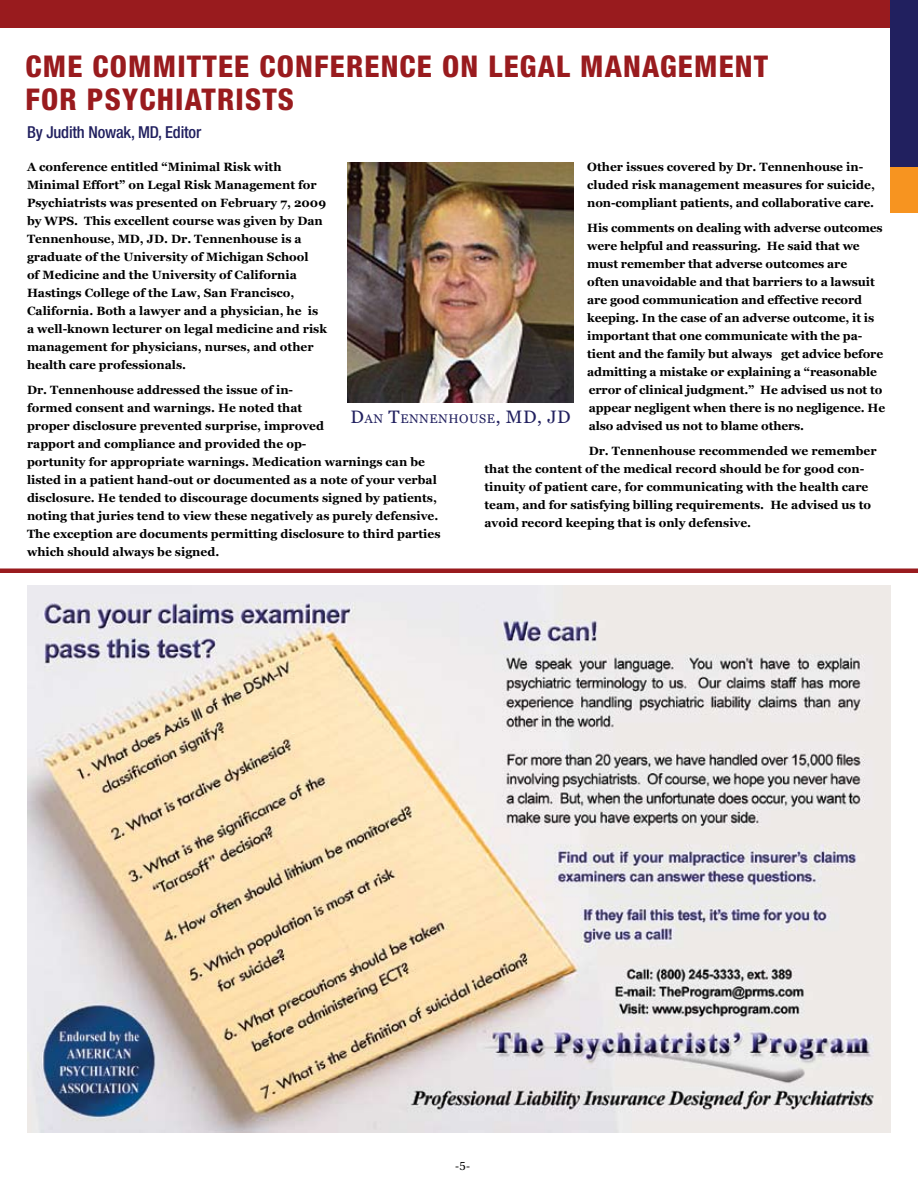
<style>
.page{position:relative;width:918px;height:1188px;background:#fff}
.page>*{position:absolute;margin:0;border:0;box-sizing:border-box;transform-origin:0 0}
.t1{font:800 condensed 30px/33px "Helvetica Neue";letter-spacing:.04em;color:#991b1e}
.t2{font:500 condensed 16.5px "Helvetica Neue";letter-spacing:-.01em;color:#21205f}
.t3{font:12.6px "Georgia";letter-spacing:.045em;color:#21205f}
.t4{font:700 12px/18px "Georgia";color:#000}
.t5{font:12px "Utopia";color:#000}
.s1{font-size:18px}
</style>
<div class="page">
<img style="left:27px;top:585px;width:864px;height:547px">
<div style="left:0;top:0;width:918px;height:28px;background:#991b1e"></div>
<div style="left:890px;top:167px;width:28px;height:46px;background:#f79420"></div>
<div style="left:890px;top:0;width:28px;height:167px;background:#21205f"></div>
<div style="left:0;top:568px;width:918px;height:5px;background:#991b1e"></div>
<img style="left:348px;top:162px;width:226px;height:240px">
<h1 class="t1" style="left:26px;top:49px;width:20px">CME</h1>
<h1 class="t1" style="left:25px;top:49px;width:744px;text-indent:67px">COMMITTEE CONFERENCE ON LEGAL MANAGEMENT<br>FOR PSYCHIATRISTS</h1>
<h2 class="t2" style="left:27px;top:122px;width:176px">By Judith Nowak, MD, Editor</h2>
<p class="t4" style="left:587px;top:158px;width:289px">Other issues covered by Dr. Tennenhouse in&shy;cluded risk management measures for suicide, non-compliant patients, and collaborative care.</p>
<p class="t4" style="left:587px;top:219px;width:300px">His comments on dealing with adverse outcomes were helpful and reassuring. He said that we must remember that adverse outcomes are<br>often unavoidable and that barriers to a lawsuit are good communication and effective record keeping. In the case of an adverse outcome, it is important that one communicate with the pa&shy;tient and the family but always get advice before admitting a mistake or explaining a “reasonable error of clinical judgment.” He advised us not to appear negligent when there is no negligence. He also advised us not to blame others.</p>
<p class="t4" style="left:484px;top:441px;width:394px;text-indent:104px">Dr. Tennenhouse recommended we remember that the content of the medical record should be for good con&shy;tinuity of patient care, for communicating with the health care team, and for satisfying billing requirements. He advised us to avoid record keeping that is only defensive.</p>
<p class="t4" style="left:27px;top:158px;width:301px">A conference entitled “Minimal Risk with Minimal Effort” on Legal Risk Management for Psychiatrists was presented on February 7, 2009 by WPS. This excellent course was given by Dan Tennenhouse, MD, JD. Dr. Tennenhouse is a graduate of the University of Michigan School<br>of Medicine and the University of California Hastings College of the Law, San Francisco, California. Both a lawyer and a physician, he is a well-known lecturer on legal medicine and risk management for physicians, nurses, and other health care professionals.</p>
<p class="t4" style="left:27px;top:381px;width:415px">Dr. Tennenhouse addressed the issue of in-<br>formed consent and warnings. He noted that<br>proper disclosure prevented surprise, improved<br>rapport and compliance and provided the op-<br>portunity for appropriate warnings. Medication warnings can be listed in a patient hand-out or documented as a note of your verbal disclosure. He tended to discourage documents signed by patients, noting that juries tend to view these negatively as purely defensive.<br>The exception are documents permitting disclosure to third parties which should always be signed.</p>
<p class="t3" style="left:351px;top:411px;width:220px"><span class="s1">D</span>AN <span class="s1">T</span>ENNENHOUSE<span class="s1">, MD, JD</span></p>
<p class="t5" style="left:455px;top:1159px;width:17px">-5-</p>
</div>
